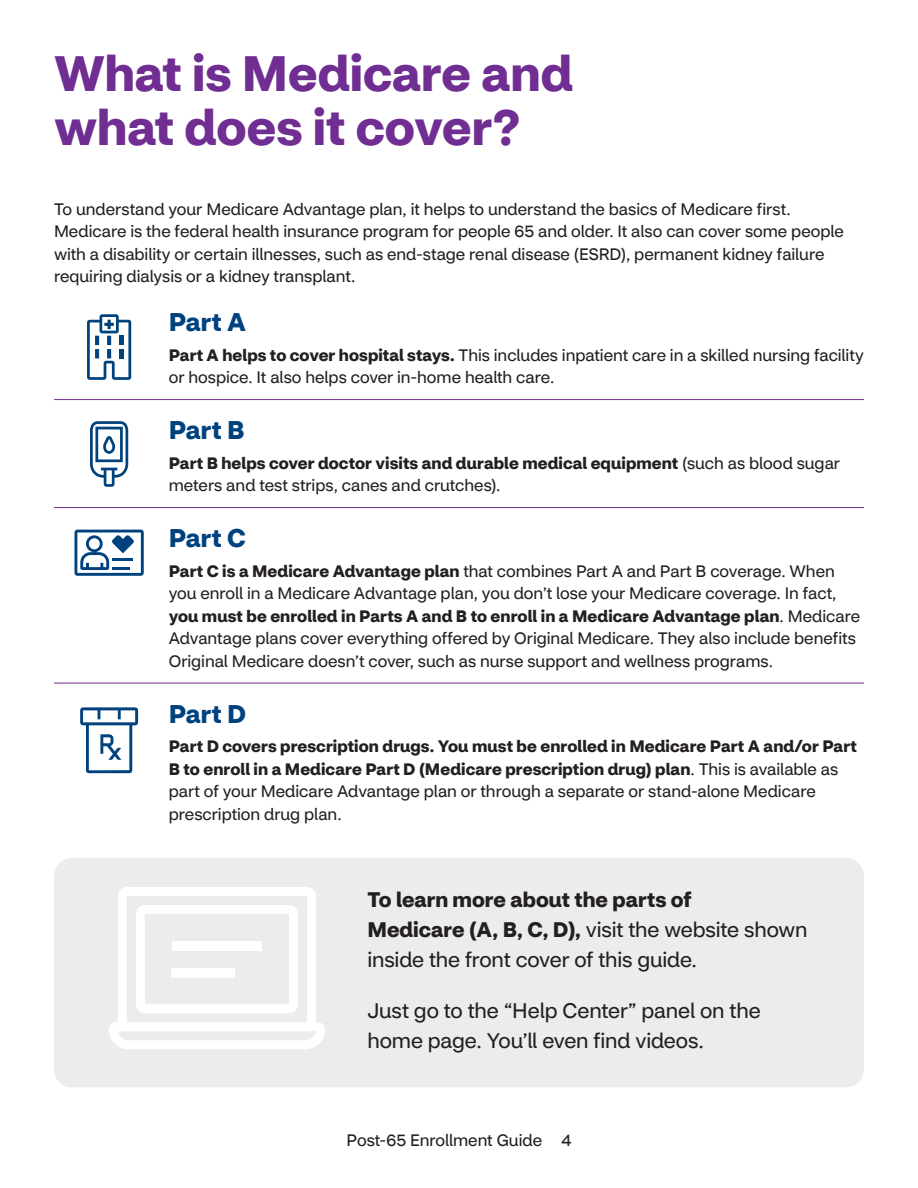
<style>
.page{position:relative;width:918px;height:1188px;background:#fff}
.page>*{position:absolute;margin:0;border:0;box-sizing:border-box;transform-origin:0 0}
.t1{font:700 49.5px/54px "CVS Health Sans";color:#702d92}
.t2{font:700 25.5px "CVS Health Sans";letter-spacing:.005em;color:#00427d}
.t3{font:21px/30px "CVS Health Sans";letter-spacing:-.005em;color:#231f20}
.t4{font:16.5px/22.5px "CVS Health Sans";color:#231f20}
.t5{font:700 16.5px/22.5px "CVS Health Sans";letter-spacing:.005em;color:#231f20}
.s1{font-weight:700}
.s2{font-weight:400}
</style>
<div class="page">
<hr style="left:54px;top:399px;width:810px;height:1px;background:#702d92">
<hr style="left:54px;top:507px;width:810px;height:1px;background:#702d92">
<hr style="left:54px;top:683px;width:810px;height:1px;background:#702d92">
<svg style="left:87px;top:314px;width:44px;height:66px"></svg>
<svg style="left:90px;top:421px;width:38px;height:66px"></svg>
<svg style="left:74px;top:530px;width:70px;height:46px"></svg>
<hr style="left:112px;top:567px;width:17px;height:3px;background:#00427d">
<hr style="left:112px;top:558px;width:20px;height:3px;background:#00427d">
<svg style="left:80px;top:707px;width:58px;height:66px"></svg>
<div style="left:54px;top:858px;width:810px;height:229px;background:#ececee;border-radius:18px"></div>
<svg style="left:109px;top:887px;width:216px;height:162px"></svg>
<div style="left:172px;top:941px;width:89px;height:9px;background:#fff"></div>
<div style="left:172px;top:968px;width:63px;height:9px;background:#fff"></div>
<h2 class="t1" style="left:54px;top:46px;width:520px">What is Medicare and what does it cover?</h2>
<p class="t4" style="left:54px;top:198px;width:791px">To understand your Medicare Advantage plan, it helps to understand the basics of Medicare first.<br>Medicare is the federal health insurance program for people 65 and older. It also can cover some people with a disability or certain illnesses, such as end-stage renal disease (ESRD), permanent kidney failure requiring dialysis or a kidney transplant.</p>
<p class="t2" style="left:169px;top:306px;width:79px">Part A</p>
<p class="t4" style="left:169px;top:344px;width:697px"><span class="s1">Part A helps to cover hospital stays.</span> This includes inpatient care in a skilled nursing facility or hospice. It also helps cover in-home health care.</p>
<p class="t2" style="left:169px;top:414px;width:77px">Part B</p>
<p class="t4" style="left:169px;top:452px;width:673px"><span class="s1">Part B helps cover doctor visits and durable medical equipment</span> (such as blood sugar meters and test strips, canes and crutches).</p>
<p class="t2" style="left:169px;top:522px;width:79px">Part C</p>
<p class="t4" style="left:169px;top:560px;width:693px"><span class="s1">Part C is a Medicare Advantage plan</span> that combines Part A and Part B coverage. When you enroll in a Medicare Advantage plan, you don’t lose your Medicare coverage. In fact, <span class="s1">you must be enrolled in Parts A and B to enroll in a Medicare Advantage plan</span>. Medicare Advantage plans cover everything offered by Original Medicare. They also include benefits Original Medicare doesn’t cover, such as nurse support and wellness programs.</p>
<p class="t2" style="left:169px;top:698px;width:79px">Part D</p>
<p class="t5" style="left:169px;top:735px;width:690px">Part D covers prescription drugs. You must be enrolled in Medicare Part A and/or Part B to enroll in a Medicare Part D (Medicare prescription drug) plan<span class="s2">. This is available as part of your Medicare Advantage plan or through a separate or stand-alone Medicare prescription drug plan.</span></p>
<p class="t3" style="left:367px;top:885px;width:442px"><span class="s1">To learn more about the parts of<br>Medicare (A, B, C, D),</span> visit the website shown inside the front cover of this guide.</p>
<p class="t3" style="left:367px;top:995px;width:395px">Just go to the “Help Center” panel on the home page. You’ll even find videos.</p>
<p class="t4" style="left:347px;top:1129px;width:226px">Post-65 Enrollment Guide 4</p>
</div>
